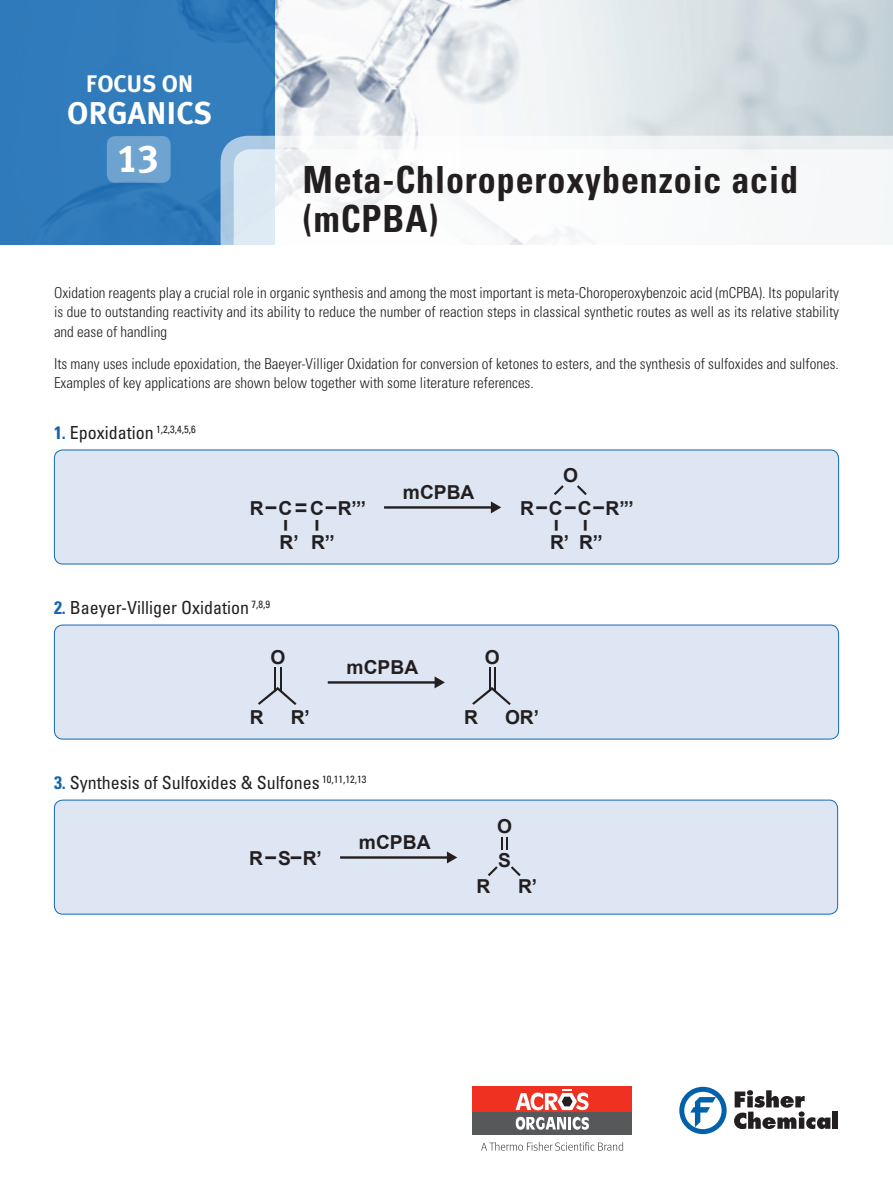
<style>
.page{position:relative;width:893px;height:1188px;background:#fff}
.page>*{position:absolute;margin:0;border:0;box-sizing:border-box;transform-origin:0 0}
.t1{font:39px "Meta Plus Bold Caps";color:#fff}
.t2{font:700 condensed 37.5px/39px "Univers LT Std";letter-spacing:.025em;color:#231f20;scale:.96 1}
.t3{font:700 31.5px "Meta Plus";color:#fff}
.t4{font:700 24px "Meta Plus";color:#fff}
.t5{font:700 19.2px "Arial";color:#231f20}
.t6{font:condensed 18px "Univers LT Std";color:#231f20}
.t7{font:300 condensed 15px/19.5px "Univers LT Std";color:#231f20;text-align:justify}
.s1{font-weight:700;color:#1365b1}
</style>
<div class="page">
<svg style="left:679px;top:1087px;width:48px;height:47px"></svg>
<svg style="left:734px;top:1090px;width:96px;height:39px"></svg>
<div style="left:832px;top:1112px;width:6px;height:17px;background:#231f20"></div>
<div style="left:54px;top:450px;width:785px;height:114px;background:#dfe6f3;border-radius:9px"></div>
<hr style="left:384px;top:506px;width:109px;height:3px;background:#231f20">
<svg style="left:491px;top:501px;width:10px;height:12px"></svg>
<svg style="left:577px;top:485px;width:10px;height:10px"></svg>
<svg style="left:554px;top:485px;width:10px;height:10px"></svg>
<div style="left:54px;top:450px;width:785px;height:114px;border:1px solid #1168b3;border-radius:9px"></div>
<div style="left:54px;top:625px;width:785px;height:114px;background:#dfe6f3;border-radius:9px"></div>
<hr style="left:328px;top:681px;width:108px;height:3px;background:#231f20">
<svg style="left:435px;top:676px;width:10px;height:12px"></svg>
<svg style="left:258px;top:687px;width:38px;height:18px"></svg>
<hr style="left:274px;top:667px;width:2px;height:24px;background:#231f20">
<hr style="left:280px;top:667px;width:2px;height:24px;background:#231f20">
<svg style="left:472px;top:667px;width:39px;height:38px"></svg>
<hr style="left:494px;top:667px;width:2px;height:24px;background:#231f20">
<div style="left:54px;top:625px;width:785px;height:114px;border:1px solid #1168b3;border-radius:9px"></div>
<div style="left:54px;top:800px;width:784px;height:114px;background:#dfe6f3;border-radius:9px"></div>
<hr style="left:340px;top:856px;width:109px;height:3px;background:#231f20">
<svg style="left:447px;top:851px;width:10px;height:12px"></svg>
<svg style="left:501px;top:837px;width:7px;height:13px"></svg>
<svg style="left:511px;top:866px;width:10px;height:10px"></svg>
<svg style="left:488px;top:866px;width:10px;height:10px"></svg>
<div style="left:54px;top:800px;width:784px;height:115px;border:1px solid #1168b3;border-radius:9px"></div>
<img style="left:275px;top:0;width:618px;height:136px">
<div style="left:0;top:0;width:275px;height:245px;background:#317bbb"></div>
<svg style="left:221px;top:136px;width:672px;height:109px;fill:#f1f3f5"></svg>
<svg style="left:234px;top:149px;width:659px;height:96px"></svg>
<div style="left:107px;top:136px;width:64px;height:47px;background:#6fa3d0;border-radius:9px"></div>
<hr style="left:473px;top:1113px;width:159px;height:3px;background:#57585a">
<hr style="left:473px;top:1116px;width:159px;height:3px;background:#57585a">
<hr style="left:473px;top:1120px;width:159px;height:3px;background:#57585a">
<hr style="left:473px;top:1124px;width:159px;height:3px;background:#57585a">
<hr style="left:473px;top:1127px;width:159px;height:4px;background:#57585a">
<hr style="left:473px;top:1131px;width:159px;height:3px;background:#57585a">
<div style="left:473px;top:1087px;width:159px;height:25px;background:#ef3122"></div>
<svg style="left:515px;top:1089px;width:74px;height:21px"></svg>
<svg style="left:516px;top:1117px;width:73px;height:13px"></svg>
<svg style="left:481px;top:1142px;width:142px;height:9px"></svg>
<h3 class="t4" style="left:86px;top:70px;width:109px">FOCUS ON</h3>
<h3 class="t3" style="left:67px;top:95px;width:146px">ORGANICS</h3>
<h1 class="t1" style="left:117px;top:136px;width:43px">13</h1>
<h2 class="t2" style="left:303px;top:160px;width:517px">Meta-Chloroperoxybenzoic acid (mCPBA)</h2>
<p class="t7" style="left:54px;top:283px;width:786px">Oxidation reagents play a crucial role in organic synthesis and among the most important is meta-Choroperoxybenzoic acid (mCPBA). Its popularity is due to outstanding reactivity and its ability to reduce the number of reaction steps in classical synthetic routes as well as its relative stability and ease of handling</p>
<p class="t7" style="left:54px;top:354px;width:786px">Its many uses include epoxidation, the Baeyer-Villiger Oxidation for conversion of ketones to esters, and the synthesis of sulfoxides and sulfones.<br>Examples of key applications are shown below together with some literature references.</p>
<p class="t6" style="left:54px;top:421px;width:143px"><span class="s1">1.</span> Epoxidation <sup>1,2,3,4,5,6</sup></p>
<p class="t5" style="left:250px;top:497px;width:118px">R–C––C–R’’’</p>
<p class="t5" style="left:298px;top:520px;width:12px;rotate:90deg">–</p>
<p class="t5" style="left:329px;top:520px;width:12px;rotate:90deg">–</p>
<p class="t5" style="left:280px;top:531px;width:57px">R’ R’’</p>
<p class="t5" style="left:403px;top:481px;width:73px">mCPBA</p>
<p class="t6" style="left:54px;top:596px;width:218px"><span class="s1">2.</span> Baeyer-Villiger Oxidation <sup>7,8,9</sup></p>
<p class="t5" style="left:270px;top:646px;width:16px">O</p>
<p class="t5" style="left:347px;top:656px;width:73px">mCPBA</p>
<p class="t5" style="left:485px;top:646px;width:16px">O</p>
<p class="t5" style="left:563px;top:464px;width:16px">O</p>
<p class="t5" style="left:520px;top:497px;width:115px">R–C–C–R’’’</p>
<p class="t5" style="left:569px;top:520px;width:12px;rotate:90deg">–</p>
<p class="t5" style="left:597px;top:520px;width:12px;rotate:90deg">–</p>
<p class="t5" style="left:550px;top:531px;width:54px">R’ R’’</p>
<p class="t5" style="left:250px;top:706px;width:15px">R</p>
<p class="t5" style="left:291px;top:706px;width:21px">R’</p>
<p class="t6" style="left:54px;top:771px;width:314px"><span class="s1">3.</span> Synthesis of Sulfoxides &amp; Sulfones <sup>10,11,12,13</sup></p>
<p class="t5" style="left:249px;top:847px;width:74px">R–S–R’</p>
<p class="t5" style="left:359px;top:832px;width:73px">mCPBA</p>
<p class="t5" style="left:464px;top:706px;width:15px">R</p>
<p class="t5" style="left:505px;top:706px;width:36px">OR’</p>
<p class="t5" style="left:497px;top:815px;width:16px">O</p>
<p class="t5" style="left:476px;top:876px;width:15px">R</p>
<p class="t5" style="left:498px;top:849px;width:14px">S</p>
<p class="t5" style="left:518px;top:876px;width:21px">R’</p>
</div>
